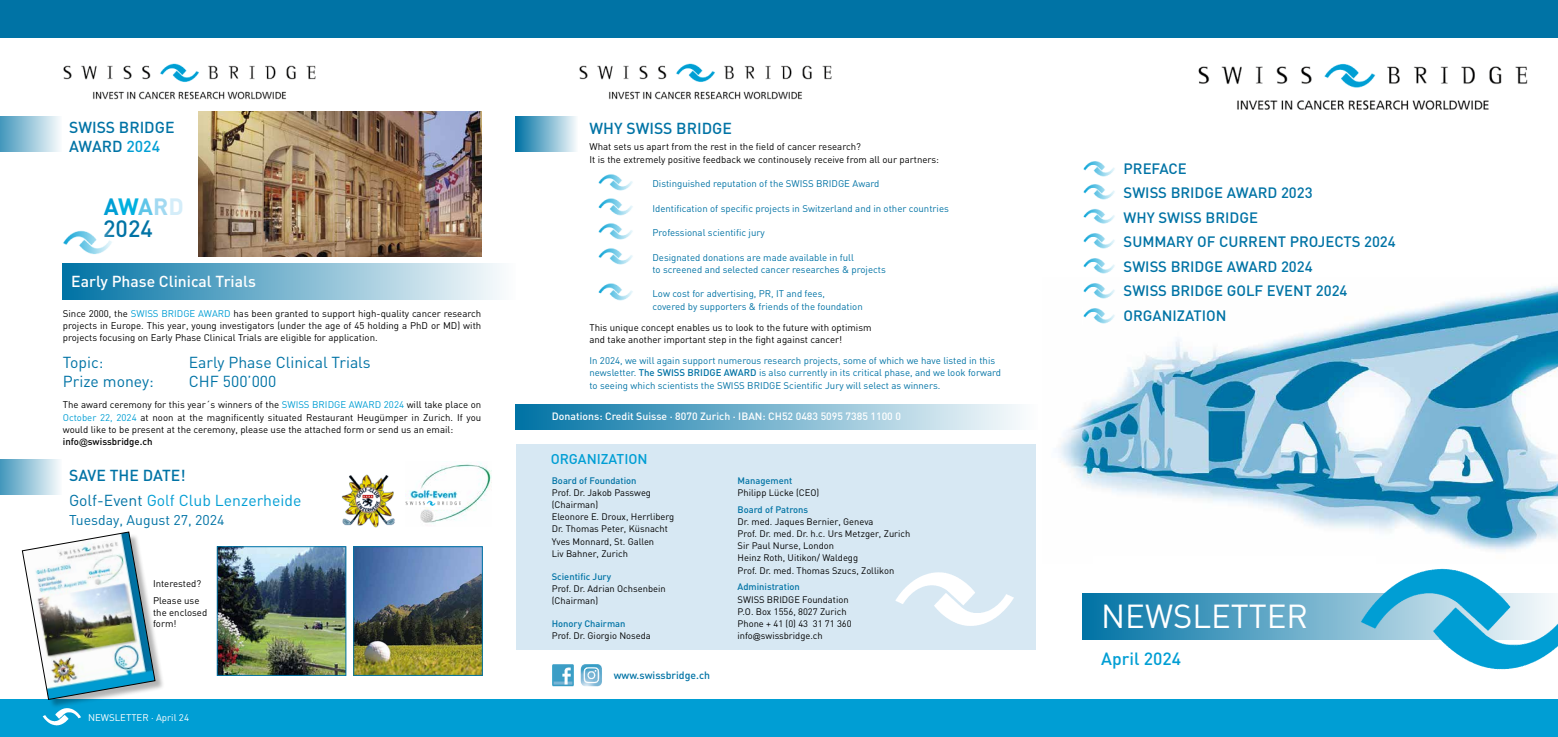
<style>
.page{position:relative;width:1558px;height:737px;background:#fff}
.page>*{position:absolute;margin:0;border:0;box-sizing:border-box;transform-origin:0 0}
.t1{font:32.81px "DIN";color:#fff}
.t2{font:500 23.36px/21.7px "DIN";color:#0073a5}
.t3{font:500 17.5px "DIN";color:#009ed4}
.t4{font:15.75px "DIN";color:#0073a5}
.t5{font:15.75px/24.5px "DIN";color:#009ed4}
.t6{font:500 15.75px/18.9px "DIN";color:#0073a5}
.t7{font:500 15.75px "DIN";color:#fff}
.t8{font:500 14.88px/24.5px "DIN";color:#0073a5}
.t9{font:14px "DIN";color:#0073a5}
.t10{font:500 14px "DIN";color:#009ed4}
.t11{font:500 10.5px "DIN";color:#fff}
.t12{font:500 10.5px "DIN";color:#0073a5}
.t13{font:9.62px/12.2px "DIN";color:#000}
.t14{font:9.62px/12.2px "DIN";color:#0073a5}
.t15{font:9.62px "DIN";color:#fff}
.t16{font:9.36px/12.2px "DIN";color:#000}
.t17{font:500 9.36px "DIN";color:#0073a5}
.s1{color:#009ed4}
.s2{font-weight:700;color:#009ed4}
.s3{font-weight:700;color:#00b0df}
.s4{font-weight:700;color:#5ec5e8}
.s5{font-weight:700;color:#a2d9f1}
.s6{font-weight:700;color:#d4edf9}
.s7{font-weight:500}
.s8{font-family:"Gill Sans";font-size:8.75px}
.s9{font-weight:500;color:#0073a5}
.s10{color:#0073a5}
.s11{font-family:"Gill Sans";font-size:7.88px}
</style>
<div class="page">
<img style="left:1198px;top:63px;width:330px;height:47px">
<img style="left:579px;top:63px;width:253px;height:37px">
<div style="left:0;top:699px;width:1558px;height:38px;background:#009ed4"></div>
<svg style="left:1082px;top:593px;width:269px;height:46px;background:#4598bd"></svg>
<img style="left:1058px;top:286px;width:500px;height:262px">
<img style="left:1083px;top:161px;width:32px;height:16px">
<img style="left:1083px;top:233px;width:32px;height:16px">
<img style="left:1083px;top:209px;width:32px;height:15px">
<img style="left:1083px;top:184px;width:32px;height:16px">
<img style="left:1083px;top:258px;width:32px;height:16px">
<img style="left:1082px;top:283px;width:34px;height:17px">
<img style="left:1082px;top:307px;width:34px;height:18px">
<img style="left:580px;top:664px;width:22px;height:22px">
<img style="left:552px;top:664px;width:22px;height:22px">
<div style="left:516px;top:444px;width:520px;height:206px;background:#d7e8f3"></div>
<img style="left:895px;top:572px;width:119px;height:54px">
<img style="left:1351px;top:548px;width:207px;height:122px">
<div style="left:0;top:0;width:1558px;height:37px;background:#0073a5"></div>
<img style="left:42px;top:709px;width:39px;height:17px">
<div style="left:516px;top:405px;width:522px;height:25px;background:linear-gradient(to right,#0072a4,#fcfdfe)"></div>
<img style="left:63px;top:63px;width:253px;height:37px">
<div style="left:0;top:117px;width:62px;height:35px;background:linear-gradient(to right,#4397bc,#f7fafc)"></div>
<div style="left:0;top:459px;width:62px;height:35px;background:linear-gradient(to right,#4397bc,#f7fafc)"></div>
<div style="left:63px;top:263px;width:453px;height:37px;background:linear-gradient(to right,#0072a4,#fdfdfe)"></div>
<img style="left:198px;top:112px;width:283px;height:144px">
<img style="left:63px;top:230px;width:49px;height:24px">
<img style="left:409px;top:462px;width:82px;height:62px">
<div style="left:431px;top:499px;width:25px;height:10px;background:#fff"></div>
<img style="left:406px;top:501px;width:55px;height:5px">
<img style="left:341px;top:474px;width:54px;height:54px">
<div style="left:24px;top:533px;width:141px;height:176px;background:#000;opacity:.3"></div>
<img style="left:22px;top:532px;width:133px;height:167px">
<img style="left:219px;top:548px;width:125px;height:125px">
<div style="left:217px;top:546px;width:129px;height:129px;border:1px solid #0073a5"></div>
<img style="left:355px;top:548px;width:125px;height:125px">
<div style="left:353px;top:546px;width:129px;height:129px;border:1px solid #0073a5"></div>
<div style="left:516px;top:117px;width:62px;height:35px;background:linear-gradient(to right,#0073a4,#f5f9fb)"></div>
<img style="left:598px;top:174px;width:35px;height:17px">
<img style="left:598px;top:198px;width:35px;height:18px">
<img style="left:598px;top:223px;width:35px;height:17px">
<img style="left:598px;top:248px;width:35px;height:17px">
<img style="left:598px;top:283px;width:35px;height:18px">
<div style="left:1093px;top:556px;width:282px;height:20px;background:#fff"></div>
<h3 class="t6" style="left:69px;top:117px;width:107px">SWISS BRIDGE<br>AWARD <span class="s1">2024</span></h3>
<h2 class="t2" style="left:103px;top:195px;width:82px"><span class="s2">A</span><span class="s3">W</span><span class="s4">A</span><span class="s5">R</span><span class="s6">D<br></span>2024</h2>
<h3 class="t7" style="left:71px;top:271px;width:186px">Early Phase Clinical Trials</h3>
<p class="t13" style="left:63px;top:307px;width:420px;text-align:justify">Since 2000, the <span class="s1">SWISS BRIDGE AWARD</span> has been granted to support high-quality cancer research projects in Europe. This year, young investigators (under the age of 45 holding a PhD or MD) with projects focusing on Early Phase Clinical Trials are eligible for application.</p>
<h3 class="t4" style="left:63px;top:353px;width:42px">Topic:</h3>
<h3 class="t4" style="left:189px;top:353px;width:183px">Early Phase Clinical Trials</h3>
<h3 class="t4" style="left:63px;top:372px;width:92px">Prize money:</h3>
<h3 class="t4" style="left:189px;top:372px;width:89px">CHF 500’000</h3>
<p class="t13" style="left:63px;top:399px;width:420px">The award ceremony for this year´s winners of the <span class="s1">SWISS BRIDGE AWARD 2024</span> will take place on <span class="s1">October 22, 2024</span> at noon at the magnificently situated Restaurant Heugümper in Zurich. If you would like to be present at the ceremony, please use the attached form or send us an email: <span class="s7">info</span><span class="s8">@</span><span class="s7">swissbridge.ch</span></p>
<h3 class="t5" style="left:69px;top:463px;width:234px"><span class="s9">SAVE THE DATE!<br></span><span class="s10">Golf-Event</span> Golf Club Lenzerheide</h3>
<h3 class="t9" style="left:69px;top:511px;width:157px">Tuesday, August 27, 2024</h3>
<p class="t13" style="left:153px;top:574px;width:50px;line-height:17.5px">Interested?<br>Please use</p>
<p class="t13" style="left:153px;top:606px;width:56px;line-height:11.4px">the enclosed form!</p>
<p class="t15" style="left:88px;top:711px;width:102px">NEWSLETTER . April 24</p>
<h3 class="t6" style="left:589px;top:118px;width:144px">WHY SWISS BRIDGE</h3>
<p class="t13" style="left:589px;top:141px;width:351px">What sets us apart from the rest in the field of cancer research?<br>It is the extremely positive feedback we continousely receive from all our partners:</p>
<p class="t14" style="left:652px;top:177px;width:228px">Distinguished reputation of the SWISS BRIDGE Award</p>
<p class="t14" style="left:652px;top:202px;width:298px">Identification of specific projects in Switzerland and in other countries</p>
<p class="t14" style="left:652px;top:226px;width:114px">Professional scientific jury</p>
<p class="t14" style="left:652px;top:251px;width:235px">Designated donations are made available in full<br>to screened and selected cancer researches &amp; projects</p>
<p class="t14" style="left:652px;top:288px;width:212px">Low cost for advertising, PR, IT and fees,<br>covered by supporters &amp; friends of the foundation</p>
<p class="t13" style="left:589px;top:321px;width:284px">This unique concept enables us to look to the future with optimism and take another important step in the fight against cancer!</p>
<p class="t14" style="left:589px;top:354px;width:413px">In 2024, we will again support numerous research projects, some of which we have listed in this newsletter. <span class="s7">The SWISS BRIDGE AWARD</span> is also currently in its critical phase, and we look forward to seeing which scientists the SWISS BRIDGE Scientific Jury will select as winners.</p>
<p class="t11" style="left:552px;top:410px;width:350px">Donations: Credit Suisse . 8070 Zurich . IBAN: CH52 0483 5095 7385 1100 0</p>
<h3 class="t10" style="left:551px;top:450px;width:98px">ORGANIZATION</h3>
<p class="t17" style="left:552px;top:474px;width:86px">Board of Foundation</p>
<p class="t16" style="left:552px;top:486px;width:124px">Prof. Dr. Jakob Passweg (Chairman)<br>Eleonore E. Droux, Herrliberg<br>Dr. Thomas Peter, Küsnacht<br>Yves Monnard, St. Gallen<br>Liv Bahner, Zurich</p>
<p class="t17" style="left:552px;top:570px;width:61px">Scientific Jury</p>
<p class="t16" style="left:552px;top:582px;width:115px">Prof. Dr. Adrian Ochsenbein (Chairman)</p>
<p class="t17" style="left:552px;top:617px;width:75px">Honory Chairman</p>
<p class="t16" style="left:552px;top:629px;width:101px">Prof. Dr. Giorgio Noseda</p>
<p class="t12" style="left:614px;top:668px;width:98px">www.swissbridge.ch</p>
<p class="t17" style="left:737px;top:474px;width:56px">Management</p>
<p class="t16" style="left:737px;top:486px;width:83px">Philipp Lücke (CEO)</p>
<p class="t17" style="left:737px;top:503px;width:72px">Board of Patrons</p>
<p class="t16" style="left:737px;top:515px;width:174px">Dr. med. Jaques Bernier, Geneva<br>Prof. Dr. med. Dr. h.c. Urs Metzger, Zurich<br>Sir Paul Nurse, London<br>Heinz Roth, Uitikon/ Waldegg<br>Prof. Dr. med. Thomas Szucs, Zollikon</p>
<p class="t17" style="left:737px;top:581px;width:64px">Administration</p>
<p class="t16" style="left:737px;top:593px;width:116px">SWISS BRIDGE Foundation<br>P.O. Box 1556, 8027 Zurich<br>Phone + 41 (0) 43 31 71 360 info<span class="s11">@</span>swissbridge.ch</p>
<h3 class="t8" style="left:1123px;top:156px;width:274px">PREFACE<br>SWISS BRIDGE AWARD 2023<br>WHY SWISS BRIDGE<br>SUMMARY OF CURRENT PROJECTS 2024<br>SWISS BRIDGE AWARD 2024<br>SWISS BRIDGE GOLF EVENT 2024<br>ORGANIZATION</h3>
<h1 class="t1" style="left:1101px;top:595px;width:208px">NEWSLETTER</h1>
<h3 class="t3" style="left:1101px;top:647px;width:81px">April 2024</h3>
</div>
